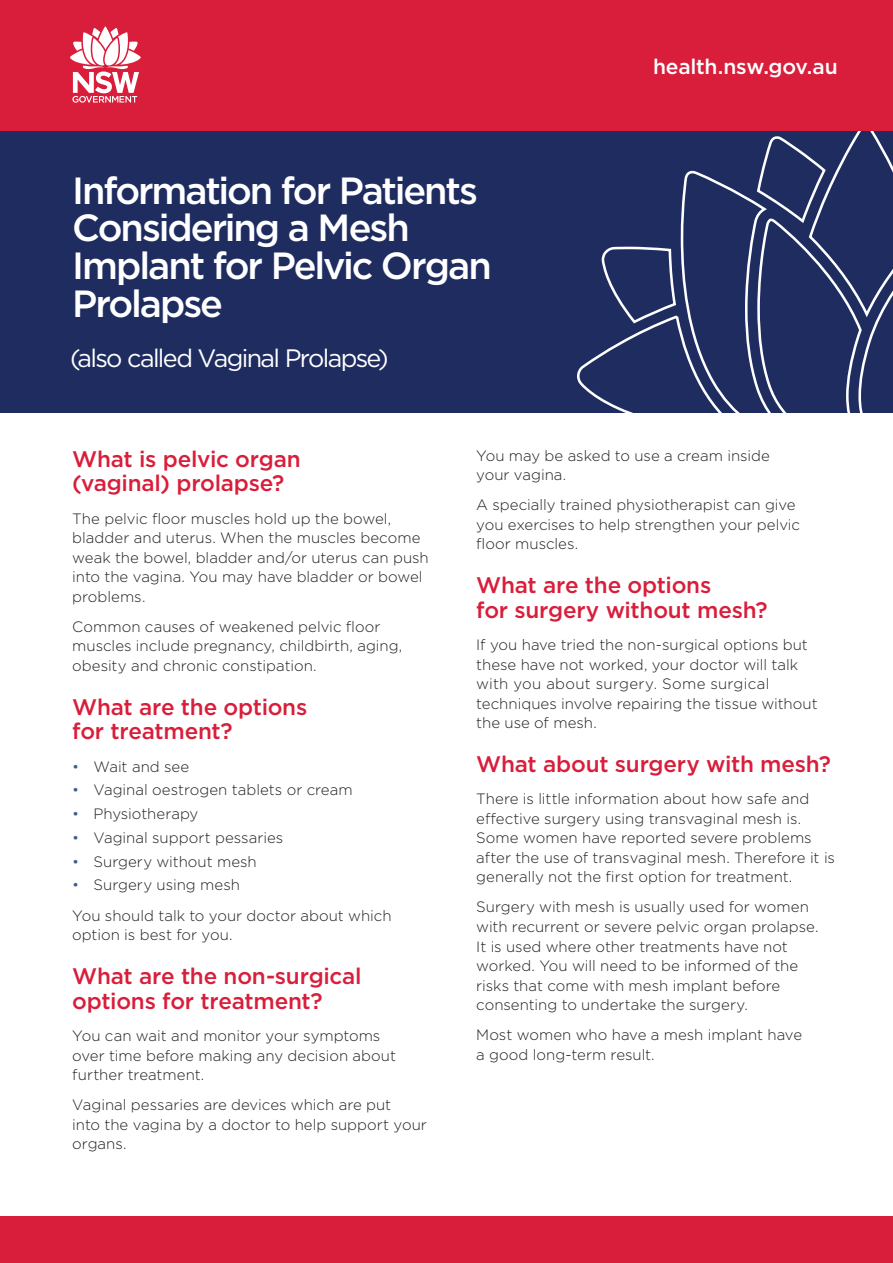
<style>
.page{position:relative;width:893px;height:1263px;background:#fff}
.page>*{position:absolute;margin:0;border:0;box-sizing:border-box;transform-origin:0 0}
.t1{font:500 37.8px/37.8px "Gotham";letter-spacing:-.055em;color:#fff}
.t2{font:25.2px "Gotham";letter-spacing:-.065em;color:#fff}
.t3{font:500 22.5px/24.8px "Gotham";letter-spacing:-.01em;color:#d81e3b}
.t4{font:500 21px "Gotham";letter-spacing:-.01em;color:#fff}
.t5{font:300 15px/19.5px "Gotham";color:#231f20}
.s1{color:#3e5d8d}
</style>
<div class="page">
<div style="left:0;top:131px;width:893px;height:282px;background:#1e2c60"></div>
<svg style="left:577px;top:131px;width:316px;height:282px"></svg>
<div style="left:0;top:0;width:893px;height:131px;background:#d81e3b"></div>
<div style="left:0;top:1216px;width:893px;height:47px;background:#d81e3b"></div>
<svg style="left:70px;top:26px;width:71px;height:77px"></svg>
<h1 class="t1" style="left:72px;top:171px;width:421px">Information for Patients<br>Considering a Mesh<br>Implant for Pelvic Organ<br>Prolapse</h1>
<h2 class="t2" style="left:70px;top:342px;width:320px">(also called Vaginal Prolapse)</h2>
<h3 class="t4" style="left:653px;top:53px;width:186px">health.nsw.gov.au</h3>
<h3 class="t3" style="left:72px;top:446px;width:230px">What is pelvic organ (vaginal) prolapse?</h3>
<p class="t5" style="left:72px;top:508px;width:358px">The pelvic floor muscles hold up the bowel, bladder and uterus. When the muscles become weak the bowel, bladder and/or uterus can push into the vagina. You may have bladder or bowel problems.</p>
<p class="t5" style="left:72px;top:616px;width:331px">Common causes of weakened pelvic floor muscles include pregnancy, childbirth, aging, obesity and chronic constipation.</p>
<h3 class="t3" style="left:72px;top:694px;width:237px">What are the options for treatment?</h3>
<p class="t5" style="left:72px;top:756px;width:118px"><span class="s1">•</span> Wait and see</p>
<p class="t5" style="left:72px;top:780px;width:282px"><span class="s1">•</span> Vaginal oestrogen tablets or cream</p>
<p class="t5" style="left:72px;top:804px;width:128px"><span class="s1">•</span> Physiotherapy</p>
<p class="t5" style="left:72px;top:827px;width:213px"><span class="s1">•</span> Vaginal support pessaries</p>
<p class="t5" style="left:72px;top:851px;width:186px"><span class="s1">•</span> Surgery without mesh</p>
<p class="t5" style="left:72px;top:870px;width:321px;line-height:30.2px"><span class="s1">•</span> Surgery using mesh<br>You should talk to your doctor about which</p>
<p class="t5" style="left:72px;top:925px;width:162px">option is best for you.</p>
<h3 class="t3" style="left:72px;top:963px;width:291px">What are the non-surgical options for treatment?</h3>
<p class="t5" style="left:72px;top:1025px;width:325px">You can wait and monitor your symptoms over time before making any decision about further treatment.</p>
<p class="t5" style="left:72px;top:1095px;width:356px">Vaginal pessaries are devices which are put<br>into the vagina by a doctor to help support your organs.</p>
<p class="t5" style="left:476px;top:445px;width:295px">You may be asked to use a cream inside your vagina.</p>
<p class="t5" style="left:476px;top:495px;width:325px">A specially trained physiotherapist can give you exercises to help strengthen your pelvic floor muscles.</p>
<h3 class="t3" style="left:476px;top:572px;width:293px">What are the options<br>for surgery without mesh?</h3>
<p class="t5" style="left:476px;top:635px;width:343px">If you have tried the non-surgical options but these have not worked, your doctor will talk with you about surgery. Some surgical techniques involve repairing the tissue without the use of mesh.</p>
<h3 class="t3" style="left:476px;top:751px;width:356px">What about surgery with mesh?</h3>
<p class="t5" style="left:476px;top:789px;width:360px">There is little information about how safe and effective surgery using transvaginal mesh is.<br>Some women have reported severe problems after the use of transvaginal mesh. Therefore it is generally not the first option for treatment.</p>
<p class="t5" style="left:476px;top:897px;width:344px">Surgery with mesh is usually used for women with recurrent or severe pelvic organ prolapse.<br>It is used where other treatments have not worked. You will need to be informed of the risks that come with mesh implant before consenting to undertake the surgery.</p>
<p class="t5" style="left:476px;top:1025px;width:327px">Most women who have a mesh implant have a good long-term result.</p>
</div>
